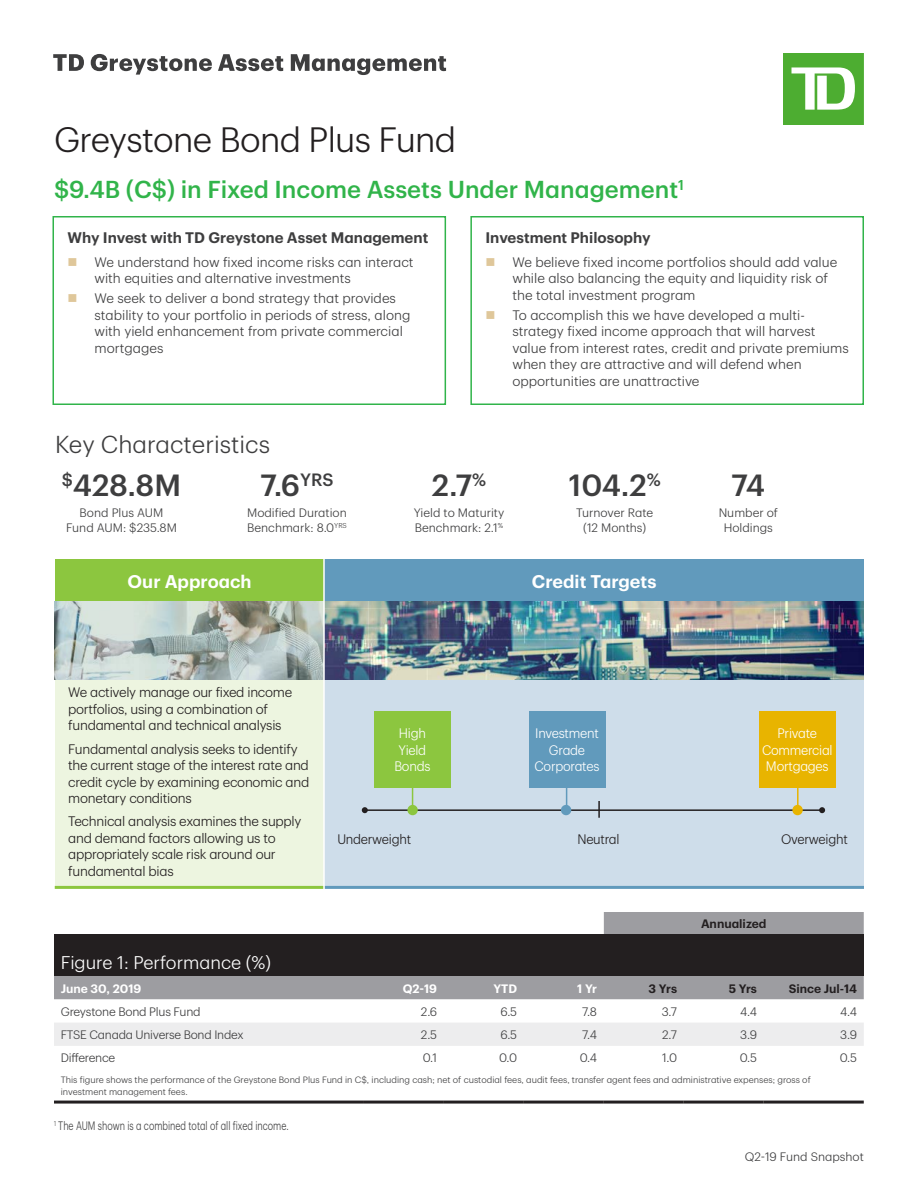
<style>
.page{position:relative;width:918px;height:1188px;background:#fff}
.page>*{position:absolute;margin:0;border:0;box-sizing:border-box;transform-origin:0 0}
.Interior_Headline{font:300 34.5px "TD Graphik";letter-spacing:-.02em;color:#231f20}
.Interior_Headline-2{font:500 30px "TD Graphik";letter-spacing:-.005em;color:#3e3e3f}
.Interior_Headline-3{font:500 24px "TD Graphik";color:#31b44a}
.Body_Headline_2{font:300 24px "TD Graphik";color:#3e3e3f}
.Table_Title{font:600 18px "TD Graphik";color:#fff}
.Table_Title-2{font:300 18px "TD Graphik";color:#fff}
.t1{font:600 15px "TD Graphik";color:#3e3e3f}
.t2{font:300 13.5px/16.5px "TD Graphik";color:#3e3e3f}
.t3{font:300 13.5px/16.5px "TD Graphik";letter-spacing:-.02em;color:#231f20}
.t4{font:300 13.5px/16.5px "TD Graphik";letter-spacing:-.02em;color:#fff;text-align:center;scale:.95 1}
.t5{font:300 13.5px "TD Graphik";letter-spacing:-.02em;color:#231f20;scale:.95 1}
.Body_Headline_2-2{font:300 12px/15px "TD Graphik";color:#3e3e3f}
.Body_Headline_2-3{font:300 12px "TD Graphik";letter-spacing:-.02em;color:#3e3e3f}
.Body_Headline_2-4{font:300 12px "TD Graphik";color:#3e3e3f;scale:.75 1}
.t6{font:600 12px "TD Graphik";color:#231f20}
.Table_Title-3{font:600 12px "TD Graphik";color:#fff}
.Page{font:300 12px "TD Graphik";color:#3e3e3f}
.t7{font:300 9px/12px "TD Graphik";color:#3e3e3f}
</style>
<div class="page">
<svg style="left:783px;top:54px;width:81px;height:70px"></svg>
<div style="left:55px;top:560px;width:269px;height:41px;background:#8cc63f"></div>
<div style="left:324px;top:560px;width:540px;height:41px;background:#619abc"></div>
<div style="left:55px;top:680px;width:269px;height:207px;background:#edf5e0"></div>
<div style="left:324px;top:680px;width:540px;height:207px;background:#ceddea"></div>
<hr style="left:55px;top:886px;width:269px;height:3px;background:#8cc63f">
<hr style="left:324px;top:886px;width:540px;height:3px;background:#619abc">
<img style="left:55px;top:601px;width:809px;height:79px">
<svg style="left:54px;top:912px;width:810px;height:87px;fill:#9d9da1"></svg>
<div style="left:54px;top:934px;width:810px;height:42px;background:#231f20"></div>
<div style="left:54px;top:1023px;width:810px;height:23px;background:#ededee"></div>
<hr style="left:54px;top:1101px;width:310px;height:3px;background:#231f20">
<hr style="left:364px;top:1101px;width:80px;height:3px;background:#231f20">
<hr style="left:444px;top:1101px;width:80px;height:3px;background:#231f20">
<hr style="left:524px;top:1101px;width:80px;height:3px;background:#231f20">
<hr style="left:604px;top:1101px;width:80px;height:3px;background:#231f20">
<hr style="left:684px;top:1101px;width:80px;height:3px;background:#231f20">
<hr style="left:764px;top:1101px;width:100px;height:3px;background:#231f20">
<div style="left:52px;top:216px;width:394px;height:189px;border:2px solid #31b44a"></div>
<div style="left:470px;top:216px;width:394px;height:189px;border:2px solid #31b44a"></div>
<svg style="left:53px;top:54px;width:393px;height:21px"></svg>
<svg style="left:55px;top:602px;width:268px;height:78px"></svg>
<hr style="left:323px;top:552px;width:2px;height:341px;background:#fff">
<hr style="left:365px;top:809px;width:457px;height:2px;background:#231f20">
<svg style="left:362px;top:807px;width:6px;height:6px"></svg>
<svg style="left:819px;top:807px;width:6px;height:6px"></svg>
<svg style="left:598px;top:801px;width:2px;height:17px"></svg>
<div style="left:407px;top:805px;width:11px;height:10px;background:#8cc63f;border-radius:50%"></div>
<div style="left:374px;top:711px;width:77px;height:77px;background:#8cc63f"></div>
<svg style="left:412px;top:788px;width:1px;height:17px"></svg>
<div style="left:561px;top:805px;width:10px;height:10px;background:#619abc;border-radius:50%"></div>
<div style="left:529px;top:711px;width:76px;height:77px;background:#619abc"></div>
<svg style="left:566px;top:788px;width:1px;height:17px"></svg>
<div style="left:792px;top:805px;width:11px;height:10px;background:#e8b400;border-radius:50%"></div>
<div style="left:759px;top:711px;width:77px;height:77px;background:#e8b400"></div>
<hr style="left:797px;top:783px;width:2px;height:27px;background:#e8b400">
<p class="Interior_Headline" style="left:54px;top:114px;width:404px">Greystone Bond Plus Fund</p>
<p class="Interior_Headline-3" style="left:54px;top:171px;width:632px">$9.4B (C$) in Fixed Income Assets Under Management<sup>1</sup></p>
<p class="t1" style="left:68px;top:226px;width:362px">Why Invest with TD Greystone Asset Management</p>
<p class="t2" style="left:94px;top:252px;width:321px">We understand how fixed income risks can interact with equities and alternative investments</p>
<p class="t2" style="left:94px;top:289px;width:317px">We seek to deliver a bond strategy that provides stability to your portfolio in periods of stress, along with yield enhancement from private commercial mortgages</p>
<p class="t1" style="left:485px;top:226px;width:167px">Investment Philosophy</p>
<p class="t2" style="left:512px;top:252px;width:326px">We believe fixed income portfolios should add value while also balancing the equity and liquidity risk of the total investment program</p>
<p class="t2" style="left:512px;top:305px;width:338px">To accomplish this we have developed a multi&shy;strategy fixed income approach that will harvest value from interest rates, credit and private premiums when they are attractive and will defend when opportunities are unattractive</p>
<p class="Body_Headline_2" style="left:55px;top:427px;width:216px">Key Characteristics</p>
<p class="Interior_Headline-2" style="left:62px;top:462px;width:121px"><sup>$</sup>428.8M</p>
<p class="Body_Headline_2-2" style="left:80px;top:504px;width:85px">Bond Plus AUM</p>
<p class="Body_Headline_2-2" style="left:66px;top:519px;width:112px">Fund AUM: $235.8M</p>
<p class="Interior_Headline-2" style="left:260px;top:462px;width:75px">7.6<sup>YRS</sup></p>
<p class="Body_Headline_2-2" style="left:247px;top:504px;width:101px">Modified Duration<br>Benchmark: 8.0<sup>YRS</sup></p>
<p class="Interior_Headline-2" style="left:432px;top:462px;width:56px">2.7<sup>%</sup></p>
<p class="Body_Headline_2-2" style="left:414px;top:504px;width:92px">Yield to Maturity</p>
<p class="Body_Headline_2-2" style="left:415px;top:519px;width:90px">Benchmark: 2.1<sup>%</sup></p>
<p class="Interior_Headline-2" style="left:569px;top:462px;width:93px">104.2<sup>%</sup></p>
<p class="Body_Headline_2-2" style="left:576px;top:504px;width:79px">Turnover Rate</p>
<p class="Body_Headline_2-2" style="left:583px;top:519px;width:65px">(12 Months)</p>
<p class="Table_Title" style="left:128px;top:568px;width:125px">Our Approach</p>
<p class="Table_Title" style="left:532px;top:568px;width:126px">Credit Targets</p>
<p class="Interior_Headline-2" style="left:732px;top:462px;width:35px">74</p>
<p class="Body_Headline_2-2" style="left:719px;top:504px;width:61px;text-align:center">Number of<br>Holdings</p>
<p class="t3" style="left:68px;top:683px;width:226px">We actively manage our fixed income portfolios, using a combination of fundamental and technical analysis</p>
<p class="t3" style="left:68px;top:739px;width:243px">Fundamental analysis seeks to identify the current stage of the interest rate and credit cycle by examining economic and monetary conditions</p>
<p class="t3" style="left:68px;top:812px;width:235px">Technical analysis examines the supply and demand factors allowing us to appropriately scale risk around our fundamental bias</p>
<p class="t4" style="left:399px;top:724px;width:30px">High</p>
<p class="t4" style="left:399px;top:741px;width:31px">Yield</p>
<p class="t4" style="left:394px;top:757px;width:39px">Bonds</p>
<p class="t4" style="left:535px;top:724px;width:70px">Investment<br>Grade<br>Corporates</p>
<p class="t4" style="left:762px;top:724px;width:76px">Private<br>Commercial<br>Mortgages</p>
<p class="t5" style="left:337px;top:829px;width:79px">Underweight</p>
<p class="t5" style="left:577px;top:829px;width:46px">Neutral</p>
<p class="t5" style="left:781px;top:829px;width:72px">Overweight</p>
<p class="t6" style="left:701px;top:914px;width:67px">Annualized</p>
<p class="Table_Title-2" style="left:61px;top:949px;width:212px">Figure 1: Performance (%)</p>
<p class="Table_Title-3" style="left:61px;top:979px;width:82px">June 30, 2019</p>
<p class="Table_Title-3" style="left:403px;top:979px;width:36px">Q2-19</p>
<p class="Table_Title-3" style="left:493px;top:979px;width:25px">YTD</p>
<p class="Table_Title-3" style="left:577px;top:979px;width:21px">1 Yr</p>
<p class="t6" style="left:649px;top:979px;width:30px">3 Yrs</p>
<p class="t6" style="left:729px;top:979px;width:30px">5 Yrs</p>
<p class="t6" style="left:789px;top:979px;width:70px">Since Jul-14</p>
<p class="Body_Headline_2-3" style="left:61px;top:1003px;width:141px">Greystone Bond Plus Fund</p>
<p class="Body_Headline_2-2" style="left:421px;top:1003px;width:18px">2.6</p>
<p class="Body_Headline_2-2" style="left:500px;top:1003px;width:18px">6.5</p>
<p class="Body_Headline_2-2" style="left:582px;top:1003px;width:16px">7.8</p>
<p class="Body_Headline_2-2" style="left:662px;top:1003px;width:17px">3.7</p>
<p class="Body_Headline_2-2" style="left:740px;top:1003px;width:19px">4.4</p>
<p class="Body_Headline_2-2" style="left:840px;top:1003px;width:19px">4.4</p>
<p class="Body_Headline_2-3" style="left:61px;top:1026px;width:184px">FTSE Canada Universe Bond Index</p>
<p class="Body_Headline_2-2" style="left:421px;top:1026px;width:18px">2.5</p>
<p class="Body_Headline_2-2" style="left:500px;top:1026px;width:18px">6.5</p>
<p class="Body_Headline_2-2" style="left:582px;top:1026px;width:16px">7.4</p>
<p class="Body_Headline_2-2" style="left:662px;top:1026px;width:16px">2.7</p>
<p class="Body_Headline_2-2" style="left:740px;top:1026px;width:18px">3.9</p>
<p class="Body_Headline_2-2" style="left:840px;top:1026px;width:18px">3.9</p>
<p class="Body_Headline_2-3" style="left:61px;top:1049px;width:56px">Difference</p>
<p class="Body_Headline_2-2" style="left:423px;top:1050px;width:16px">0.1</p>
<p class="Body_Headline_2-2" style="left:499px;top:1050px;width:19px">0.0</p>
<p class="Body_Headline_2-2" style="left:580px;top:1050px;width:19px">0.4</p>
<p class="Body_Headline_2-2" style="left:662px;top:1050px;width:16px">1.0</p>
<p class="Body_Headline_2-2" style="left:740px;top:1050px;width:19px">0.5</p>
<p class="Body_Headline_2-2" style="left:840px;top:1050px;width:19px">0.5</p>
<p class="t7" style="left:61px;top:1073px;width:751px">This figure shows the performance of the Greystone Bond Plus Fund in C$, including cash; net of custodial fees, audit fees, transfer agent fees and administrative expenses; gross of investment management fees.</p>
<p class="Body_Headline_2-4" style="left:54px;top:1117px;width:314px"><sup>1</sup> The AUM shown is a combined total of all fixed income.</p>
<p class="Page" style="left:745px;top:1148px;width:121px">Q2-19 Fund Snapshot</p>
</div>
